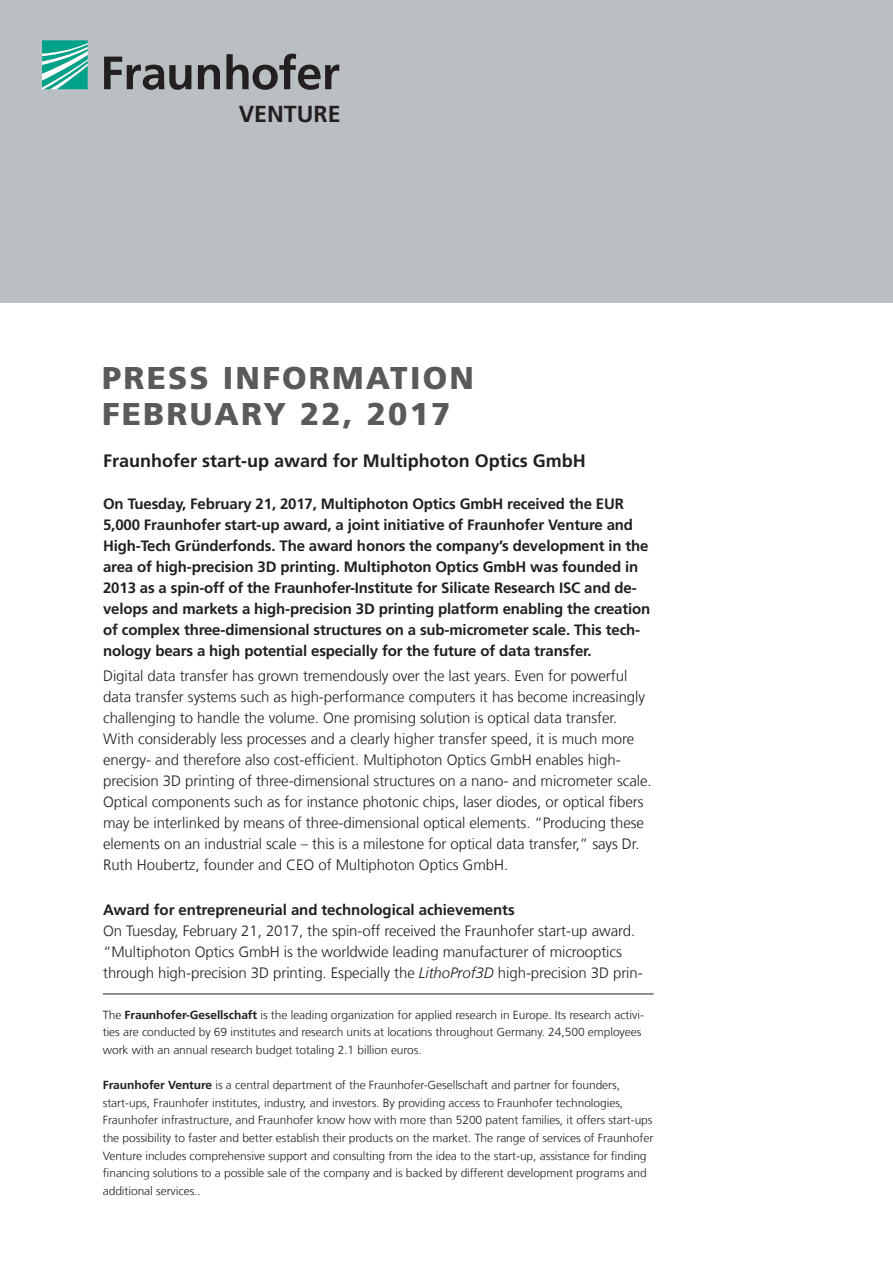
<style>
.page{position:relative;width:893px;height:1263px;background:#fff}
.page>*{position:absolute;margin:0;border:0;box-sizing:border-box;transform-origin:0 0}
._00_Titel{font:900 31.5px "Frutiger LT Com";letter-spacing:.07em;color:#5a5a5d}
.t1{font:700 23.25px "Frutiger LT Com";color:#231f20}
._01_Headline{font:700 18px "Frutiger LT Com";color:#231f20}
._06_Fließtext{font:300 15px/21px "Frutiger LT Com";letter-spacing:-.005em;color:#231f20}
._01_Headline-2{font:700 15px/21px "Frutiger LT Com";letter-spacing:-.01em;color:#231f20}
._01_Headline-3{font:300 15px/21px "Frutiger LT Com";letter-spacing:-.005em;color:#231f20}
._08_Kontakt{font:300 11.7px/17.5px "Frutiger LT Com";letter-spacing:-.005em;color:#231f20}
.s1{font-weight:700}
.s2{font-style:italic}
</style>
<div class="page">
<div style="left:0;top:0;width:893px;height:302px;background:#babfc3"></div>
<svg style="left:43px;top:40px;width:45px;height:49px;background:#4dbcab"></svg>
<svg style="left:104px;top:54px;width:235px;height:36px"></svg>
<hr style="left:103px;top:993px;width:551px;height:1px;background:#231f20">
<h2 class="t1" style="left:239px;top:100px;width:103px">VENTURE</h2>
<p class="_00_Titel" style="left:102px;top:359px;width:373px">PRESS INFORMATION</p>
<p class="_00_Titel" style="left:102px;top:395px;width:350px">FEBRUARY 22, 2017</p>
<p class="_01_Headline" style="left:103px;top:450px;width:484px">Fraunhofer start-up award for Multiphoton Optics GmbH</p>
<p class="_01_Headline-2" style="left:103px;top:493px;width:549px">On Tuesday, February 21, 2017, Multiphoton Optics GmbH received the EUR 5,000 Fraunhofer start-up award, a joint initiative of Fraunhofer Venture and High-Tech Gründerfonds. The award honors the company’s development in the area of high-precision 3D printing. Multiphoton Optics GmbH was founded in 2013 as a spin-off of the Fraunhofer-Institute for Silicate Research ISC and de&shy;velops and markets a high-precision 3D printing platform enabling the creation of complex three-dimensional structures on a sub-micrometer scale. This tech&shy;nology bears a high potential especially for the future of data transfer.</p>
<p class="_06_Fließtext" style="left:103px;top:665px;width:550px">Digital data transfer has grown tremendously over the last years. Even for powerful data transfer systems such as high-performance computers it has become increasingly challenging to handle the volume. One promising solution is optical data transfer.<br>With considerably less processes and a clearly higher transfer speed, it is much more energy- and therefore also cost-efficient. Multiphoton Optics GmbH enables high&shy;precision 3D printing of three-dimensional structures on a nano- and micrometer scale.<br>Optical components such as for instance photonic chips, laser diodes, or optical fibers may be interlinked by means of three-dimensional optical elements. “Producing these elements on an industrial scale – this is a milestone for optical data transfer,” says Dr.<br>Ruth Houbertz, founder and CEO of Multiphoton Optics GmbH.</p>
<p class="_01_Headline-3" style="left:103px;top:899px;width:541px"><span class="s1">Award for entrepreneurial and technological achievements<br></span>On Tuesday, February 21, 2017, the spin-off received the Fraunhofer start-up award. “Multiphoton Optics GmbH is the worldwide leading manufacturer of microoptics through high-precision 3D printing. Especially the <span class="s2">LithoProf3D</span> high-precision 3D prin-</p>
<p class="_08_Kontakt" style="left:103px;top:1006px;width:543px">The <span class="s1">Fraunhofer-Gesellschaft</span> is the leading organization for applied research in Europe. Its research activi&shy;ties are conducted by 69 institutes and research units at locations throughout Germany. 24,500 employees work with an annual research budget totaling 2.1 billion euros.</p>
<p class="_08_Kontakt" style="left:103px;top:1076px;width:552px"><span class="s1">Fraunhofer Venture</span> is a central department of the Fraunhofer-Gesellschaft and partner for founders, start-ups, Fraunhofer institutes, industry, and investors. By providing access to Fraunhofer technologies, Fraunhofer infrastructure, and Fraunhofer know how with more than 5200 patent families, it offers start-ups the possibility to faster and better establish their products on the market. The range of services of Fraunhofer Venture includes comprehensive support and consulting from the idea to the start-up, assistance for finding financing solutions to a possible sale of the company and is backed by different development programs and additional services..</p>
</div>
